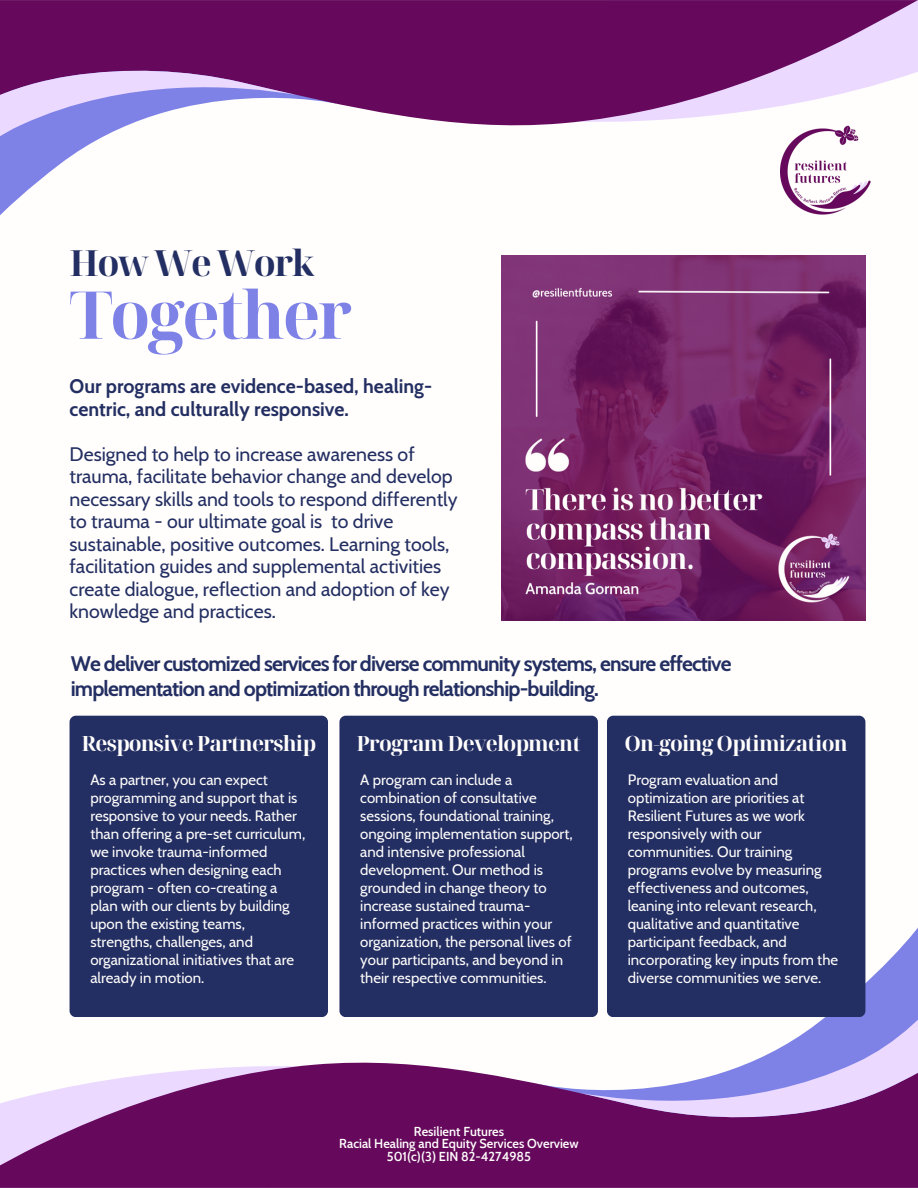
<style>
.page{position:relative;width:918px;height:1188px;background:#fff}
.page>*{position:absolute;margin:0;border:0;box-sizing:border-box;transform-origin:0 0}
.t1{font:700 66px "Noto Serif Display";letter-spacing:-.04em;color:#7e82e6}
.t2{font:700 36px "Noto Serif Display";letter-spacing:-.04em;color:#232e62}
.t3{font:700 21px/24.8px "Cabin";letter-spacing:-.04em;color:#232e62}
.t4{font:700 21px "Noto Serif Display";letter-spacing:-.04em;color:#fffefc}
.t5{font:19.5px/22.5px "Cabin";color:#232e62}
.t6{font:700 19.5px/22.5px "Cabin";color:#232e62}
.t7{font:15px/18px "Cabin";color:#fffefc}
.t8{font:600 12.6px/12.6px "Cabin";color:#fffefc;text-align:center}
</style>
<div class="page">
<svg style="left:0;top:0;width:918px;height:126px;background:#82367d"></svg>
<svg style="left:0;top:67px;width:297px;height:148px"></svg>
<svg style="left:865px;top:859px;width:53px;height:113px"></svg>
<svg style="left:0;top:1062px;width:918px;height:126px;background:#7d2d77"></svg>
<svg style="left:580px;top:972px;width:338px;height:149px"></svg>
<img style="left:780px;top:124px;width:92px;height:91px">
<div style="left:70px;top:716px;width:258px;height:301px;background:#232e62;border-radius:6px"></div>
<div style="left:339px;top:716px;width:259px;height:301px;background:#232e62;border-radius:6px"></div>
<div style="left:607px;top:716px;width:258px;height:301px;background:#232e62;border-radius:6px"></div>
<img style="left:501px;top:256px;width:365px;height:364px">
<h2 class="t2" style="left:70px;top:238px;width:247px">How We Work</h2>
<h1 class="t1" style="left:70px;top:268px;width:284px">Together</h1>
<h3 class="t6" style="left:70px;top:375px;width:364px">Our programs are evidence-based, healing&shy;centric, and culturally responsive.</h3>
<p class="t5" style="left:70px;top:443px;width:390px">Designed to help to increase awareness of trauma, facilitate behavior change and develop necessary skills and tools to respond differently to trauma - our ultimate goal is to drive sustainable, positive outcomes. Learning tools, facilitation guides and supplemental activities create dialogue, reflection and adoption of key knowledge and practices.</p>
<h3 class="t3" style="left:71px;top:651px;width:662px">We deliver customized services for diverse community systems, ensure effective implementation and optimization through relationship-building.</h3>
<h3 class="t4" style="left:82px;top:728px;width:236px">Responsive Partnership</h3>
<p class="t7" style="left:90px;top:770px;width:216px">As a partner, you can expect programming and support that is responsive to your needs. Rather than offering a pre-set curriculum, we invoke trauma-informed practices when designing each program - often co-creating a plan with our clients by building upon the existing teams, strengths, challenges, and organizational initiatives that are already in motion.</p>
<h3 class="t4" style="left:356px;top:728px;width:226px">Program Development</h3>
<p class="t7" style="left:360px;top:770px;width:214px">A program can include a combination of consultative sessions, foundational training, ongoing implementation support, and intensive professional development. Our method is grounded in change theory to increase sustained trauma&shy;informed practices within your organization, the personal lives of your participants, and beyond in their respective communities.</p>
<h3 class="t4" style="left:625px;top:728px;width:225px">On-going Optimization</h3>
<p class="t7" style="left:628px;top:770px;width:212px">Program evaluation and optimization are priorities at<br>Resilient Futures as we work responsively with our communities. Our training programs evolve by measuring effectiveness and outcomes, leaning into relevant research, qualitative and quantitative participant feedback, and incorporating key inputs from the diverse communities we serve.</p>
<p class="t8" style="left:339px;top:1125px;width:241px">Resilient Futures<br>Racial Healing and Equity Services Overview<br>501(c)(3) EIN 82-4274985</p>
</div>
